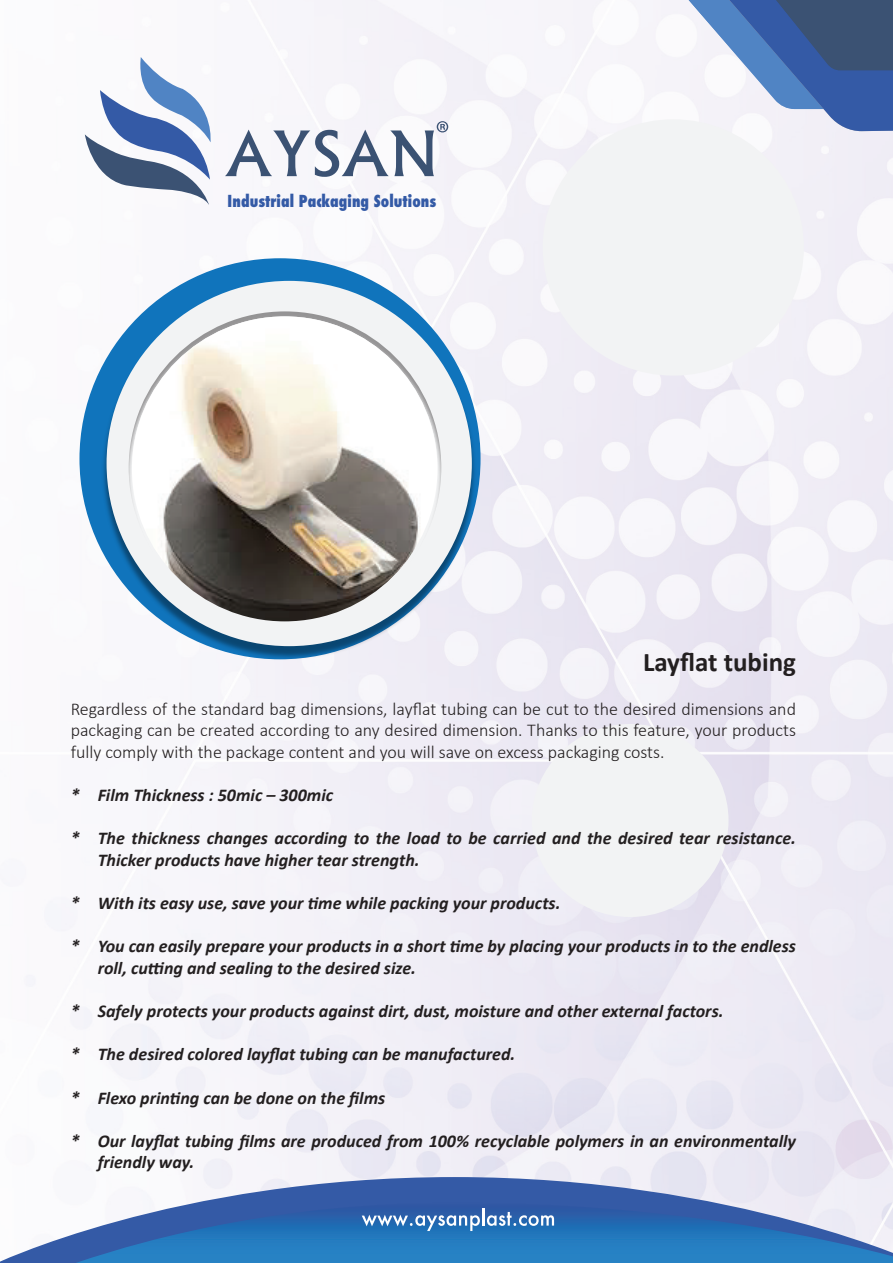
<style>
.page{position:relative;width:893px;height:1263px;background:#fff}
.page>*{position:absolute;margin:0;border:0;box-sizing:border-box;transform-origin:0 0}
.t1{font:700 27px "Calibri";color:#231f20}
.t2{font:italic 700 18px/21.6px "Calibri";color:#231f20}
.t3{font:300 18px/21.6px "Calibri";color:#231f20;text-align:justify}
.t4{font:800 condensed 16.05px "Futura";letter-spacing:.005em;color:#345aa6;scale:.95 1}
</style>
<div class="page">
<svg style="left:676px;top:0;width:217px;height:131px"></svg>
<svg style="left:85px;top:57px;width:129px;height:148px"></svg>
<svg style="left:225px;top:121px;width:223px;height:56px"></svg>
<svg style="left:0;top:1177px;width:893px;height:86px"></svg>
<svg style="left:76px;top:1202px;width:817px;height:61px;background:#4281bf"></svg>
<div style="left:79px;top:258px;width:402px;height:401px;background:#1074bc;border-radius:50%"></div>
<img style="left:100px;top:283px;width:379px;height:378px">
<svg style="left:107px;top:281px;width:365px;height:365px;fill:#f2f3f4"></svg>
<svg style="left:362px;top:1208px;width:192px;height:23px;background:#5283bd"></svg>
<img style="left:132px;top:316px;width:305px;height:305px;border-radius:153px">
<div style="left:543px;top:119px;width:261px;height:257px;background:#f2f3f4;border-radius:50%"></div>
<div style="left:532px;top:724px;width:196px;height:193px;background:#f2f3f4;border-radius:50%"></div>
<p class="t4" style="left:228px;top:190px;width:221px">Industrial Packaging Solutions</p>
<h1 class="t1" style="left:643px;top:645px;width:154px">Layflat tubing</h1>
<p class="t3" style="left:71px;top:697px;width:727px">Regardless of the standard bag dimensions, layflat tubing can be cut to the desired dimensions and packaging can be created according to any desired dimension. Thanks to this feature, your products fully comply with the package content and you will save on excess packaging costs.</p>
<p class="t2" style="left:71px;top:784px;width:264px">* Film Thickness : 50mic – 300mic</p>
<p class="t2" style="left:98px;top:827px;width:700px;text-indent:-27px">* The thickness changes according to the load to be carried and the desired tear resistance.<br>Thicker products have higher tear strength.</p>
<p class="t2" style="left:71px;top:892px;width:491px">* With its easy use, save your time while packing your products.</p>
<p class="t2" style="left:98px;top:935px;width:700px;text-indent:-27px">* You can easily prepare your products in a short time by placing your products in to the endless roll, cutting and sealing to the desired size.</p>
<p class="t2" style="left:71px;top:1000px;width:654px">* Safely protects your products against dirt, dust, moisture and other external factors.</p>
<p class="t2" style="left:71px;top:1043px;width:446px">* The desired colored layflat tubing can be manufactured.</p>
<p class="t2" style="left:71px;top:1087px;width:316px">* Flexo printing can be done on the films</p>
<p class="t2" style="left:98px;top:1130px;width:700px;text-indent:-27px">* Our layflat tubing films are produced from 100% recyclable polymers in an environmentally friendly way.</p>
</div>
